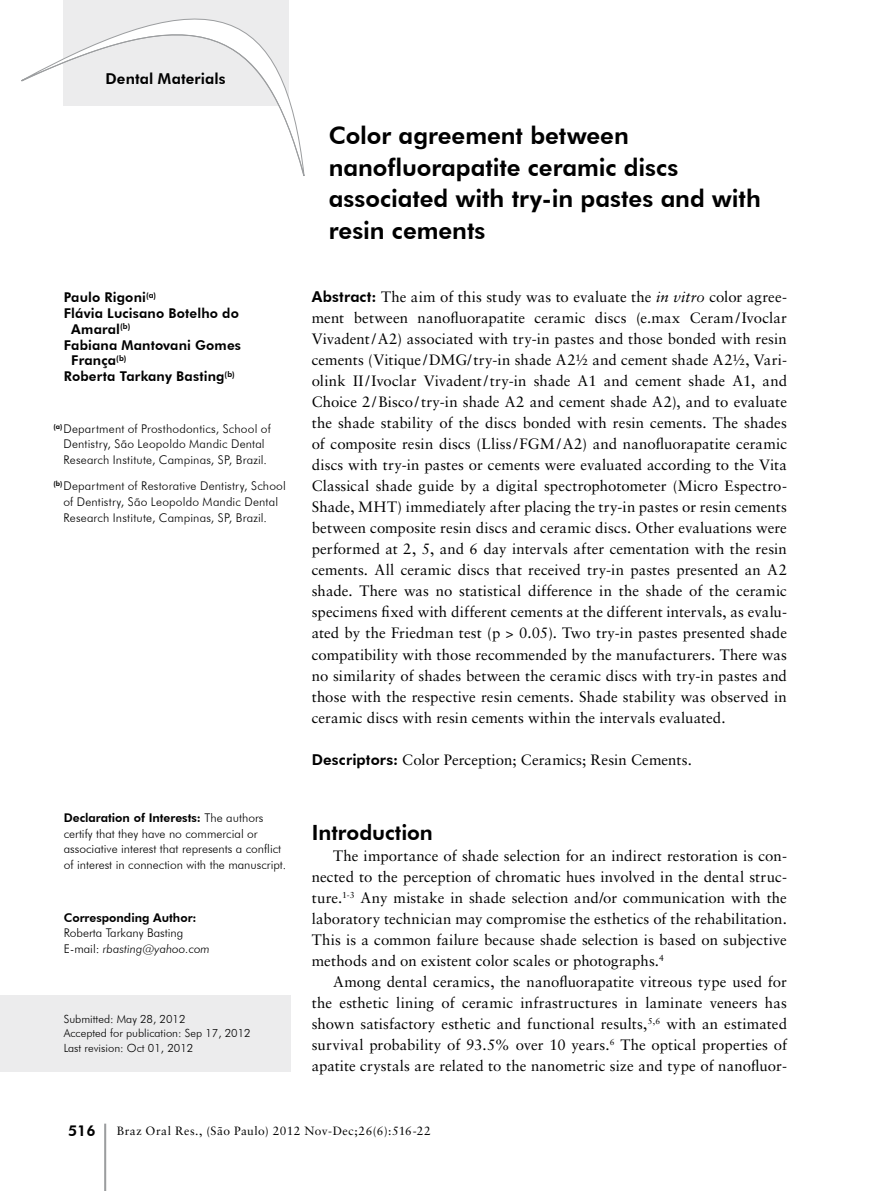
<style>
.page{position:relative;width:893px;height:1191px;background:#fff}
.page>*{position:absolute;margin:0;border:0;box-sizing:border-box;transform-origin:0 0}
.t1{font:800 24px/31.5px "Futura BT";color:#000}
.t2{font:800 21px "Futura BT";color:#000}
.t3{font:15px/21px "Sabon LT Std";letter-spacing:.005em;color:#000;text-align:justify}
.t4{font:800 15px "Futura BT";letter-spacing:.005em;color:#000}
.t5{font:800 13.5px "Futura BT";letter-spacing:.01em;color:#000}
.t6{font:300 12px/15.8px "Futura BT";letter-spacing:.01em;color:#000}
.t7{font:12px "Sabon LT Std";letter-spacing:.04em;color:#000}
.t8{font:800 12px "Futura BT";color:#000}
.t9{font:300 11.25px/14.2px "Futura BT";color:#000}
.s1{font-weight:800}
.s2{font-style:italic}
.s3{font-family:"Futura BT";font-weight:800}
</style>
<div class="page">
<div style="left:63px;top:0;width:226px;height:23px;background:#ececed"></div>
<hr style="left:104px;top:1123px;width:2px;height:68px;background:#9b9d9f">
<svg style="left:21px;top:23px;width:284px;height:153px"></svg>
<div style="left:0;top:995px;width:291px;height:76px;background:#ececed"></div>
<p class="t4" style="left:105px;top:69px;width:122px">Dental Materials</p>
<p class="t5" style="left:64px;top:289px;width:94px">Paulo Rigoni<sup>(a)</sup></p>
<p class="t5" style="left:64px;top:305px;width:177px">Flávia Lucisano Botelho do</p>
<p class="t5" style="left:71px;top:321px;width:61px">Amaral<sup>(b)</sup></p>
<p class="t5" style="left:64px;top:337px;width:179px">Fabiana Mantovani Gomes</p>
<p class="t5" style="left:71px;top:352px;width:57px">França<sup>(b)</sup></p>
<p class="t5" style="left:64px;top:368px;width:173px">Roberta Tarkany Basting<sup>(b)</sup></p>
<p class="t6" style="left:53px;top:420px;width:219px;text-align:center"><sup>(a)</sup>Department of Prosthodontics, School of<br>Dentistry, São Leopoldo Mandic Dental<br>Research Institute, Campinas, SP, Brazil.</p>
<p class="t6" style="left:63px;top:478px;width:224px;text-indent:-10px"><sup>(b)</sup>Department of Restorative Dentistry, School of Dentistry, São Leopoldo Mandic Dental<br>Research Institute, Campinas, SP, Brazil.</p>
<p class="t6" style="left:64px;top:809px;width:224px"><span class="s1">Declaration of Interests:</span> The authors certify that they have no commercial or associative interest that represents a conflict of interest in connection with the manuscript.</p>
<p class="t8" style="left:64px;top:910px;width:134px">Corresponding Author:</p>
<p class="t6" style="left:64px;top:925px;width:148px">Roberta Tarkany Basting<br>E-mail: <span class="s2">rbasting@yahoo.com</span></p>
<p class="t9" style="left:64px;top:1012px;width:188px">Submitted: May 28, 2012<br>Accepted for publication: Sep 17, 2012<br>Last revision: Oct 01, 2012</p>
<h1 class="t1" style="left:329px;top:120px;width:434px">Color agreement between nanofluorapatite ceramic discs associated with try-in pastes and with resin cements</h1>
<p class="t3" style="left:312px;top:286px;width:477px"><span class="s3">Abstract:</span> The aim of this study was to evaluate the <span class="s2">in vitro</span> color agree&shy;ment between nanofluorapatite ceramic discs (e.max Ceram/Ivoclar Vivadent/A2) associated with try-in pastes and those bonded with resin cements (Vitique /DMG/try-in shade A2½ and cement shade A2½, Vari&shy;olink II/Ivoclar Vivadent/try-in shade A1 and cement shade A1, and Choice 2/Bisco/try-in shade A2 and cement shade A2), and to evaluate the shade stability of the discs bonded with resin cements. The shades of composite resin discs (Lliss/FGM/A2) and nanofluorapatite ceramic discs with try-in pastes or cements were evaluated according to the Vita Classical shade guide by a digital spectrophotometer (Micro Espectro-Shade, MHT) immediately after placing the try-in pastes or resin cements between composite resin discs and ceramic discs. Other evaluations were performed at 2, 5, and 6 day intervals after cementation with the resin cements. All ceramic discs that received try-in pastes presented an A2 shade. There was no statistical difference in the shade of the ceramic specimens fixed with different cements at the different intervals, as evalu&shy;ated by the Friedman test (p &gt; 0.05). Two try-in pastes presented shade compatibility with those recommended by the manufacturers. There was no similarity of shades between the ceramic discs with try-in pastes and those with the respective resin cements. Shade stability was observed in ceramic discs with resin cements within the intervals evaluated.</p>
<p class="t3" style="left:312px;top:749px;width:382px"><span class="s3">Descriptors:</span> Color Perception; Ceramics; Resin Cements.</p>
<h2 class="t2" style="left:312px;top:820px;width:123px">Introduction</h2>
<p class="t3" style="left:312px;top:845px;width:477px;text-indent:21px">The importance of shade selection for an indirect restoration is con&shy;nected to the perception of chromatic hues involved in the dental struc&shy;ture.<sup>1-3</sup> Any mistake in shade selection and/or communication with the laboratory technician may compromise the esthetics of the rehabilitation.<br>This is a common failure because shade selection is based on subjective methods and on existent color scales or photographs.<sup>4</sup></p>
<p class="t3" style="left:312px;top:971px;width:477px;text-indent:21px">Among dental ceramics, the nanofluorapatite vitreous type used for the esthetic lining of ceramic infrastructures in laminate veneers has shown satisfactory esthetic and functional results,<sup>5,6</sup> with an estimated survival probability of 93.5% over 10 years.<sup>6</sup> The optical properties of apatite crystals are related to the nanometric size and type of nanofluor-</p>
<p class="t4" style="left:68px;top:1121px;width:29px">516</p>
<p class="t7" style="left:117px;top:1123px;width:316px">Braz Oral Res., (São Paulo) 2012 Nov-Dec;26(6):516-22</p>
</div>
